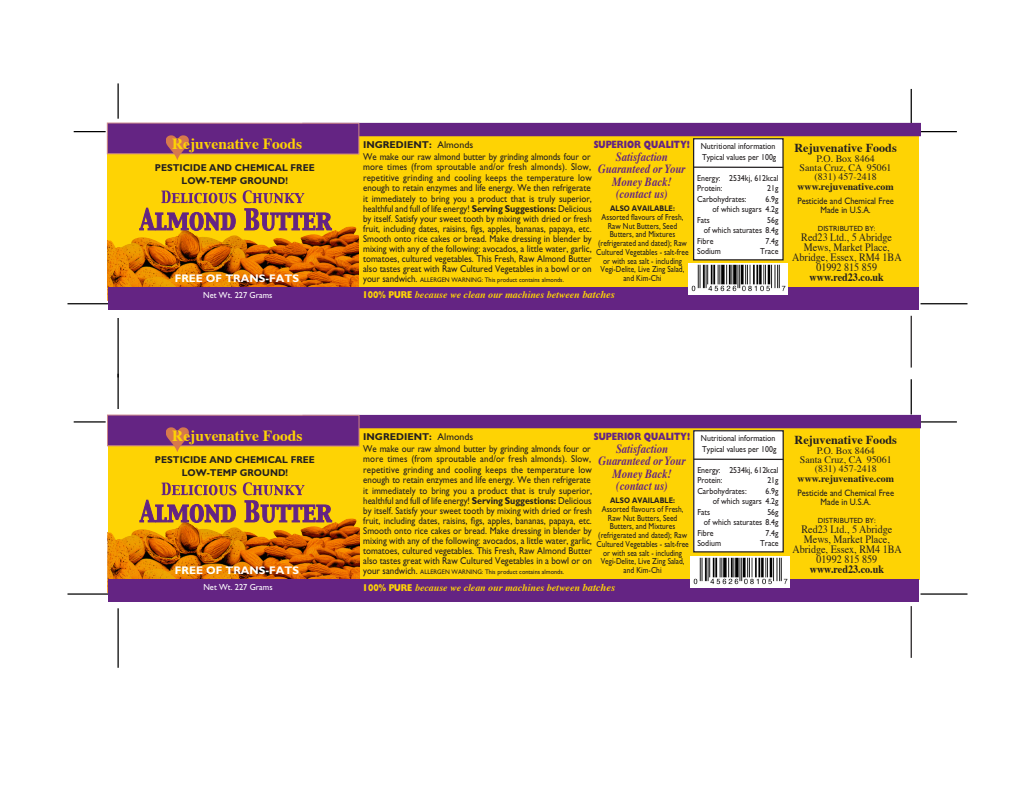
<style>
.page{position:relative;width:1035px;height:810px;background:#fff}
.page>*{position:absolute;margin:0;border:0;box-sizing:border-box;transform-origin:0 0}
.t1{font:700 15.5px "Times";color:#fed304}
.t2{font:italic 700 12.5px/12.5px "Times";color:#642483;text-align:center;scale:.85 1}
.t3{font:700 12.12px "Times";color:#231f20}
.t4{font:11.25px/10px "Times";color:#231f20;text-align:center;scale:.9 1}
.t5{font:700 11.25px "Times";color:#231f20;scale:.9 1}
.t6{font:700 11px "Gill Sans";color:#fff}
.t7{font:800 10.62px "Gill Sans";color:#642483;scale:.8 1}
.t8{font:10px/10.2px "Gill Sans";color:#231f20;scale:.9 1}
.t9{font:italic 700 10px "Times";color:#fed304}
.t10{font:10px/9.4px "Times";color:#231f20;text-align:center}
.t11{font:700 10px/13.2px "Gill Sans";color:#231f20;text-align:center;scale:.95 1}
.t12{font:700 10px "Times";color:#231f20}
.t13{font:700 10px "Gill Sans";color:#231f20}
.t14{font:9.38px/9.4px "Gill Sans";color:#231f20;text-align:center;scale:.9 1}
.t15{font:8.88px "Gill Sans";color:#fff;scale:.95 1}
.t16{font:8.75px/8.8px "Gill Sans";color:#231f20;text-align:center;scale:.85 1}
.t17{font:8.75px/10.5px "Gill Sans";color:#231f20;scale:.9 1}
.t18{font:700 8.12px "Gill Sans";color:#231f20;scale:.85 1}
.t19{font:7.5px "Gill Sans";color:#231f20}
.t20{font:6.62px "Gill Sans";color:#231f20;scale:.94 1}
.s1{font-weight:400}
.s2{font-weight:700}
.s3{font-size:10px}
.s4{font-family:"Gill Sans";font-weight:800;font-style:normal}
.s5{font-size:10.5px}
</style>
<div class="page">
<hr style="left:118px;top:83px;width:1px;height:36px;background:#000">
<hr style="left:74px;top:131px;width:32px;height:1px;background:#000">
<hr style="left:68px;top:303px;width:42px;height:1px;background:#000">
<hr style="left:118px;top:318px;width:1px;height:59px;background:#000">
<hr style="left:911px;top:89px;width:1px;height:35px;background:#000">
<hr style="left:921px;top:131px;width:36px;height:1px;background:#000">
<hr style="left:921px;top:303px;width:47px;height:1px;background:#000">
<hr style="left:911px;top:316px;width:1px;height:52px;background:#231f20">
<hr style="left:118px;top:374px;width:1px;height:35px;background:#000">
<hr style="left:74px;top:421px;width:32px;height:2px;background:#000">
<hr style="left:68px;top:593px;width:42px;height:2px;background:#000">
<hr style="left:118px;top:608px;width:1px;height:60px;background:#000">
<hr style="left:911px;top:379px;width:1px;height:35px;background:#000">
<hr style="left:921px;top:421px;width:36px;height:2px;background:#000">
<hr style="left:921px;top:593px;width:47px;height:2px;background:#000">
<hr style="left:911px;top:606px;width:1px;height:52px;background:#231f20">
<div style="left:108px;top:136px;width:811px;height:152px;background:#fed304"></div>
<img style="left:107px;top:226px;width:252px;height:75px">
<div style="left:108px;top:287px;width:810px;height:22px;background:#642483"></div>
<div style="left:303px;top:123px;width:617px;height:13px;background:#642483"></div>
<div style="left:107px;top:123px;width:252px;height:31px;background:#642483"></div>
<div style="left:107px;top:123px;width:252px;height:31px;border:1px solid #ca8589"></div>
<img style="left:166px;top:136px;width:23px;height:24px">
<div style="left:694px;top:139px;width:89px;height:121px;background:#fff"></div>
<div style="left:693px;top:138px;width:91px;height:122px;border:1px solid #231f20"></div>
<hr style="left:694px;top:167px;width:89px;height:1px;background:#231f20">
<img style="left:688px;top:263px;width:99px;height:31px">
<svg style="left:139px;top:190px;width:193px;height:41px"></svg>
<div style="left:108px;top:428px;width:812px;height:152px;background:#fed304"></div>
<img style="left:108px;top:518px;width:251px;height:61px">
<div style="left:108px;top:579px;width:811px;height:22px;background:#642483"></div>
<div style="left:303px;top:415px;width:617px;height:13px;background:#642483"></div>
<div style="left:107px;top:415px;width:252px;height:31px;background:#642483"></div>
<div style="left:107px;top:415px;width:252px;height:31px;border:1px solid #ca8589"></div>
<img style="left:166px;top:428px;width:23px;height:24px">
<div style="left:694px;top:431px;width:89px;height:121px;background:#fff"></div>
<div style="left:693px;top:430px;width:91px;height:123px;border:1px solid #231f20"></div>
<hr style="left:694px;top:459px;width:89px;height:1px;background:#231f20">
<svg style="left:139px;top:482px;width:193px;height:41px"></svg>
<img style="left:690px;top:557px;width:100px;height:30px">
<h1 class="t1" style="left:172px;top:134px;width:132px">Rejuvenative Foods</h1>
<p class="t11" style="left:155px;top:161px;width:170px">PESTICIDE AND CHEMICAL FREE<br>LOW-TEMP GROUND!</p>
<p class="t6" style="left:175px;top:272px;width:126px">FREE OF TRANS-FATS</p>
<p class="t13" style="left:363px;top:139px;width:112px">INGREDIENT: <span class="s1">Almonds</span></p>
<p class="t7" style="left:594px;top:138px;width:122px">SUPERIOR QUALITY!</p>
<p class="t2" style="left:598px;top:151px;width:104px">Satisfaction<br>Guaranteed or Your<br>Money Back! (contact us)</p>
<p class="t8" style="left:363px;top:152px;width:256px">We make our raw almond butter by grinding almonds four or more times (from sproutable and/or fresh almonds). Slow, repetitive grinding and cooling keeps the temperature low enough to retain enzymes and life energy. We then refrigerate it immediately to bring you a product that is truly superior, healthful and full of life energy! <span class="s2">Serving Suggestions:</span> Delicious by itself. Satisfy your sweet tooth by mixing with dried or fresh fruit, including dates, raisins, figs, apples, bananas, papaya, etc.<br>Smooth onto rice cakes or bread. Make dressing in blender by mixing with any of the following: avocados, a little water, garlic, tomatoes, cultured vegetables. This Fresh, Raw Almond Butter also tastes great with Raw Cultured Vegetables in a bowl or on</p>
<p class="t20" style="left:363px;top:276px;width:215px"><span class="s3">your sandwich.</span> ALLERGEN WARNING: This product contains almonds.</p>
<p class="t18" style="left:610px;top:204px;width:78px">ALSO AVAILABLE:</p>
<p class="t16" style="left:596px;top:213px;width:110px">Assorted flavours of Fresh,<br>Raw Nut Butters, Seed<br>Butters, and Mixtures (refrigerated and dated); Raw<br>Cultured Vegetables - salt-free or with sea salt - including<br>Vegi-Delite, Live Zing Salad, and Kim-Chi</p>
<p class="t15" style="left:203px;top:290px;width:74px">Net Wt. 227 Grams</p>
<p class="t9" style="left:362px;top:289px;width:254px"><span class="s4">100% PURE</span> because we clean our machines between <span class="s5">batches</span></p>
<p class="t17" style="left:701px;top:141px;width:85px">Nutritional information<br>Typical values per 100g</p>
<p class="t17" style="left:697px;top:173px;width:92px">Energy: 2534kj, 612kcal<br>Protein:</p>
<p class="t17" style="left:767px;top:183px;width:14px">21g</p>
<p class="t17" style="left:697px;top:194px;width:56px">Carbohydrates:</p>
<p class="t17" style="left:713px;top:194px;width:75px;text-align:right">6.9g<br>of which sugars 4.2g</p>
<p class="t17" style="left:697px;top:215px;width:16px">Fats</p>
<p class="t17" style="left:767px;top:215px;width:14px">56g</p>
<p class="t17" style="left:704px;top:225px;width:84px">of which saturates 8.4g</p>
<p class="t17" style="left:697px;top:236px;width:20px">Fibre</p>
<p class="t17" style="left:766px;top:236px;width:16px">7.4g</p>
<p class="t17" style="left:697px;top:246px;width:28px">Sodium</p>
<p class="t17" style="left:760px;top:246px;width:22px">Trace</p>
<p class="t3" style="left:795px;top:140px;width:104px">Rejuvenative Foods</p>
<p class="t10" style="left:800px;top:154px;width:93px">P.O. Box 8464<br>Santa Cruz, CA 95061 (831) 457-2418</p>
<p class="t12" style="left:797px;top:180px;width:98px">www.rejuvenative.com</p>
<p class="t14" style="left:797px;top:196px;width:109px">Pesticide and Chemical Free<br>Made in U.S.A.</p>
<p class="t19" style="left:818px;top:224px;width:59px">DISTRIBUTED BY:</p>
<p class="t4" style="left:792px;top:233px;width:123px">Red23 Ltd., 5 Abridge<br>Mews, Market Place,<br>Abridge, Essex, RM4 1BA<br>01992 815 859</p>
<p class="t5" style="left:810px;top:270px;width:84px">www.red23.co.uk</p>
<h1 class="t1" style="left:172px;top:426px;width:132px">Rejuvenative Foods</h1>
<p class="t11" style="left:155px;top:453px;width:170px">PESTICIDE AND CHEMICAL FREE<br>LOW-TEMP GROUND!</p>
<p class="t6" style="left:175px;top:564px;width:126px">FREE OF TRANS-FATS</p>
<p class="t13" style="left:363px;top:431px;width:112px">INGREDIENT: <span class="s1">Almonds</span></p>
<p class="t7" style="left:594px;top:431px;width:122px">SUPERIOR QUALITY!</p>
<p class="t2" style="left:598px;top:443px;width:104px">Satisfaction<br>Guaranteed or Your<br>Money Back! (contact us)</p>
<p class="t8" style="left:363px;top:444px;width:256px">We make our raw almond butter by grinding almonds four or more times (from sproutable and/or fresh almonds). Slow, repetitive grinding and cooling keeps the temperature low enough to retain enzymes and life energy. We then refrigerate it immediately to bring you a product that is truly superior, healthful and full of life energy! <span class="s2">Serving Suggestions:</span> Delicious by itself. Satisfy your sweet tooth by mixing with dried or fresh fruit, including dates, raisins, figs, apples, bananas, papaya, etc.<br>Smooth onto rice cakes or bread. Make dressing in blender by mixing with any of the following: avocados, a little water, garlic, tomatoes, cultured vegetables. This Fresh, Raw Almond Butter also tastes great with Raw Cultured Vegetables in a bowl or on</p>
<p class="t20" style="left:363px;top:568px;width:215px"><span class="s3">your sandwich.</span> ALLERGEN WARNING: This product contains almonds.</p>
<p class="t18" style="left:610px;top:496px;width:78px">ALSO AVAILABLE:</p>
<p class="t16" style="left:596px;top:505px;width:110px">Assorted flavours of Fresh,<br>Raw Nut Butters, Seed<br>Butters, and Mixtures (refrigerated and dated); Raw<br>Cultured Vegetables - salt-free or with sea salt - including<br>Vegi-Delite, Live Zing Salad, and Kim-Chi</p>
<p class="t15" style="left:203px;top:582px;width:74px">Net Wt. 227 Grams</p>
<p class="t9" style="left:363px;top:581px;width:254px"><span class="s4">100% PURE</span> because we clean our machines between <span class="s5">batches</span></p>
<p class="t17" style="left:701px;top:433px;width:85px">Nutritional information<br>Typical values per 100g</p>
<p class="t17" style="left:697px;top:465px;width:92px">Energy: 2534kj, 612kcal<br>Protein:</p>
<p class="t17" style="left:767px;top:475px;width:14px">21g</p>
<p class="t17" style="left:697px;top:486px;width:56px">Carbohydrates:</p>
<p class="t17" style="left:713px;top:486px;width:75px;text-align:right">6.9g<br>of which sugars 4.2g</p>
<p class="t17" style="left:697px;top:507px;width:16px">Fats</p>
<p class="t17" style="left:767px;top:507px;width:14px">56g</p>
<p class="t17" style="left:704px;top:517px;width:84px">of which saturates 8.4g</p>
<p class="t17" style="left:697px;top:528px;width:20px">Fibre</p>
<p class="t17" style="left:766px;top:528px;width:16px">7.4g</p>
<p class="t17" style="left:697px;top:538px;width:28px">Sodium</p>
<p class="t17" style="left:760px;top:538px;width:22px">Trace</p>
<p class="t3" style="left:795px;top:432px;width:104px">Rejuvenative Foods</p>
<p class="t10" style="left:800px;top:446px;width:93px">P.O. Box 8464<br>Santa Cruz, CA 95061 (831) 457-2418</p>
<p class="t12" style="left:798px;top:472px;width:98px">www.rejuvenative.com</p>
<p class="t14" style="left:798px;top:488px;width:109px">Pesticide and Chemical Free<br>Made in U.S.A.</p>
<p class="t19" style="left:818px;top:516px;width:59px">DISTRIBUTED BY:</p>
<p class="t4" style="left:792px;top:525px;width:123px">Red23 Ltd., 5 Abridge<br>Mews, Market Place,<br>Abridge, Essex, RM4 1BA<br>01992 815 859</p>
<p class="t5" style="left:810px;top:562px;width:84px">www.red23.co.uk</p>
</div>
